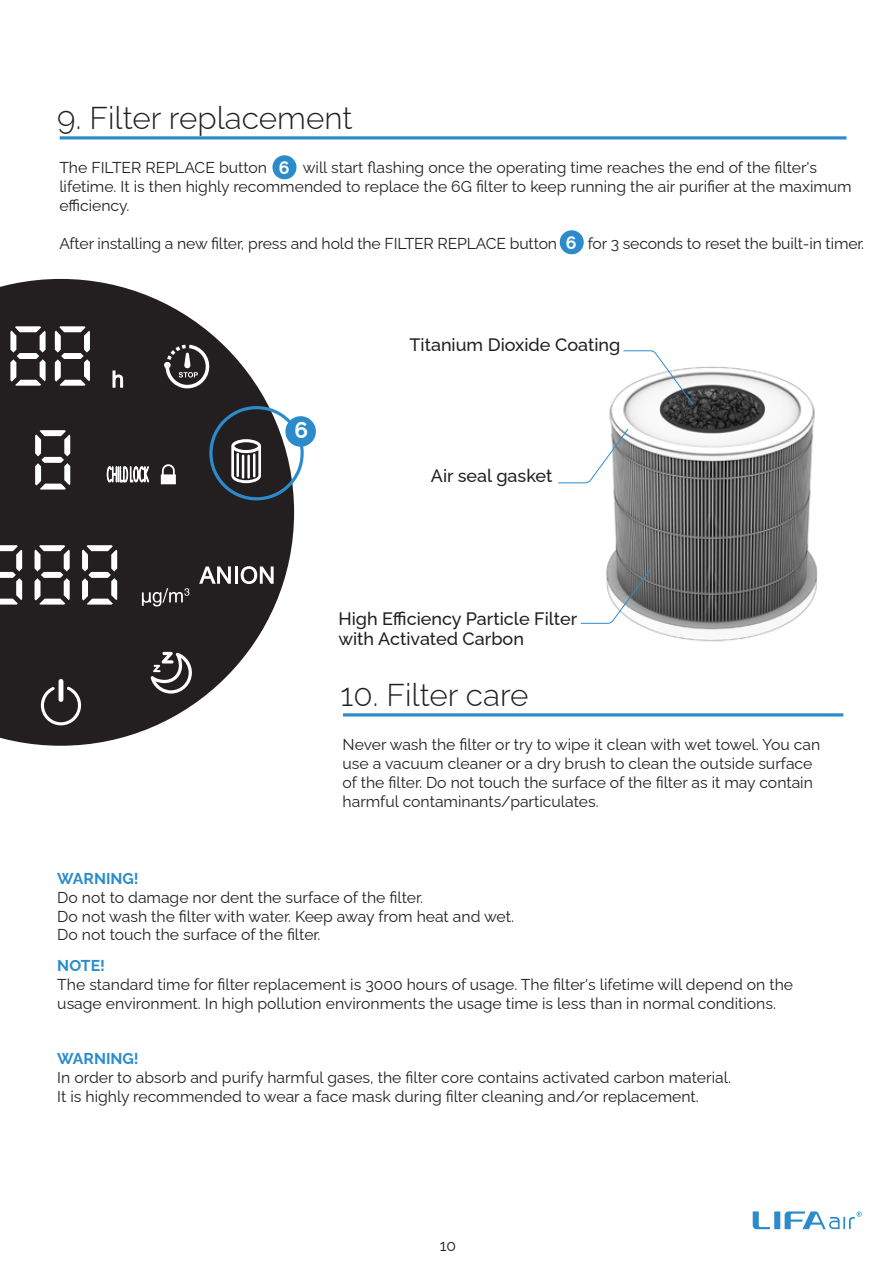
<style>
.page{position:relative;width:893px;height:1263px;background:#fff}
.page>*{position:absolute;margin:0;border:0;box-sizing:border-box;transform-origin:0 0}
.t1{font:300 31.5px "Raleway";color:#231f20}
.t2{font:700 22.5px "Raleway";color:#fff}
.t3{font:500 18px/20.2px "Raleway";color:#231f20}
.t4{font:700 17.78px "Raleway";color:#fff}
.t5{font:15.75px/18.9px "Raleway";color:#231f20}
.t6{font:700 15.75px "Raleway";color:#2c8ccb}
</style>
<div class="page">
<hr style="left:60px;top:136px;width:786px;height:3px;background:#2c8ccb">
<div style="left:272px;top:155px;width:24px;height:24px;background:#2c8ccb;border-radius:50%"></div>
<div style="left:560px;top:230px;width:24px;height:24px;background:#2c8ccb;border-radius:50%"></div>
<hr style="left:343px;top:713px;width:500px;height:3px;background:#2c8ccb">
<svg style="left:0;top:279px;width:294px;height:467px;fill:#231f20"></svg>
<svg style="left:231px;top:439px;width:30px;height:44px"></svg>
<hr style="left:236px;top:453px;width:3px;height:24px;background:#fff">
<hr style="left:242px;top:455px;width:2px;height:24px;background:#fff">
<hr style="left:247px;top:455px;width:3px;height:24px;background:#fff">
<hr style="left:253px;top:453px;width:2px;height:24px;background:#fff">
<svg style="left:199px;top:566px;width:32px;height:18px"></svg>
<hr style="left:235px;top:566px;width:3px;height:18px;background:#fff">
<svg style="left:241px;top:566px;width:33px;height:18px"></svg>
<svg style="left:41px;top:686px;width:40px;height:39px"></svg>
<hr style="left:59px;top:679px;width:4px;height:23px;background:#fff;border-radius:2px">
<svg style="left:151px;top:652px;width:41px;height:41px"></svg>
<svg style="left:164px;top:345px;width:46px;height:43px"></svg>
<svg style="left:10px;top:326px;width:36px;height:60px"></svg>
<svg style="left:35px;top:430px;width:35px;height:59px"></svg>
<svg style="left:0;top:545px;width:22px;height:60px"></svg>
<svg style="left:35px;top:545px;width:35px;height:60px"></svg>
<svg style="left:82px;top:545px;width:35px;height:60px"></svg>
<svg style="left:55px;top:326px;width:35px;height:60px"></svg>
<svg style="left:161px;top:464px;width:15px;height:20px"></svg>
<svg style="left:113px;top:371px;width:10px;height:16px"></svg>
<svg style="left:107px;top:465px;width:42px;height:17px"></svg>
<svg style="left:142px;top:588px;width:47px;height:18px"></svg>
<div style="left:209px;top:406px;width:95px;height:94px;border:3px solid #2c8ccb;border-radius:50%"></div>
<div style="left:285px;top:416px;width:31px;height:31px;background:#2c8ccb;border-radius:50%"></div>
<img style="left:606px;top:366px;width:212px;height:276px">
<svg style="left:622px;top:350px;width:72px;height:56px"></svg>
<svg style="left:580px;top:568px;width:72px;height:56px"></svg>
<svg style="left:558px;top:428px;width:71px;height:56px"></svg>
<svg style="left:753px;top:1211px;width:109px;height:18px"></svg>
<h1 class="t1" style="left:57px;top:93px;width:297px">9. Filter replacement</h1>
<p class="t5" style="left:59px;top:156px;width:209px">The FILTER REPLACE button</p>
<p class="t4" style="left:279px;top:153px;width:12px">6</p>
<p class="t5" style="left:59px;top:156px;width:794px;text-indent:243px">will start flashing once the operating time reaches the end of the filter's lifetime. It is then highly recommended to replace the 6G filter to keep running the air purifier at the maximum efficiency.</p>
<p class="t5" style="left:59px;top:232px;width:499px">After installing a new filter, press and hold the FILTER REPLACE button</p>
<p class="t5" style="left:588px;top:232px;width:278px">for 3 seconds to reset the built-in timer.</p>
<p class="t4" style="left:566px;top:228px;width:12px">6</p>
<h2 class="t2" style="left:294px;top:413px;width:15px">6</h2>
<p class="t3" style="left:409px;top:333px;width:212px">Titanium Dioxide Coating</p>
<p class="t3" style="left:431px;top:464px;width:123px">Air seal gasket</p>
<p class="t3" style="left:338px;top:606px;width:241px">High Efficiency Particle Filter with Activated Carbon</p>
<h1 class="t1" style="left:341px;top:670px;width:189px">10. Filter care</h1>
<p class="t5" style="left:343px;top:733px;width:479px">Never wash the filter or try to wipe it clean with wet towel. You can use a vacuum cleaner or a dry brush to clean the outside surface of the filter. Do not touch the surface of the filter as it may contain harmful contaminants/particulates.</p>
<p class="t6" style="left:57px;top:866px;width:83px">WARNING!</p>
<p class="t5" style="left:57px;top:886px;width:458px">Do not to damage nor dent the surface of the filter.<br>Do not wash the filter with water. Keep away from heat and wet.<br>Do not touch the surface of the filter.</p>
<p class="t6" style="left:57px;top:953px;width:49px">NOTE!</p>
<p class="t5" style="left:57px;top:973px;width:737px">The standard time for filter replacement is 3000 hours of usage. The filter's lifetime will depend on the usage environment. In high pollution environments the usage time is less than in normal conditions.</p>
<p class="t6" style="left:57px;top:1045px;width:83px">WARNING!</p>
<p class="t5" style="left:57px;top:1066px;width:675px">In order to absorb and purify harmful gases, the filter core contains activated carbon material.<br>It is highly recommended to wear a face mask during filter cleaning and/or replacement.</p>
<p class="t5" style="left:440px;top:1234px;width:18px">10</p>
</div>
